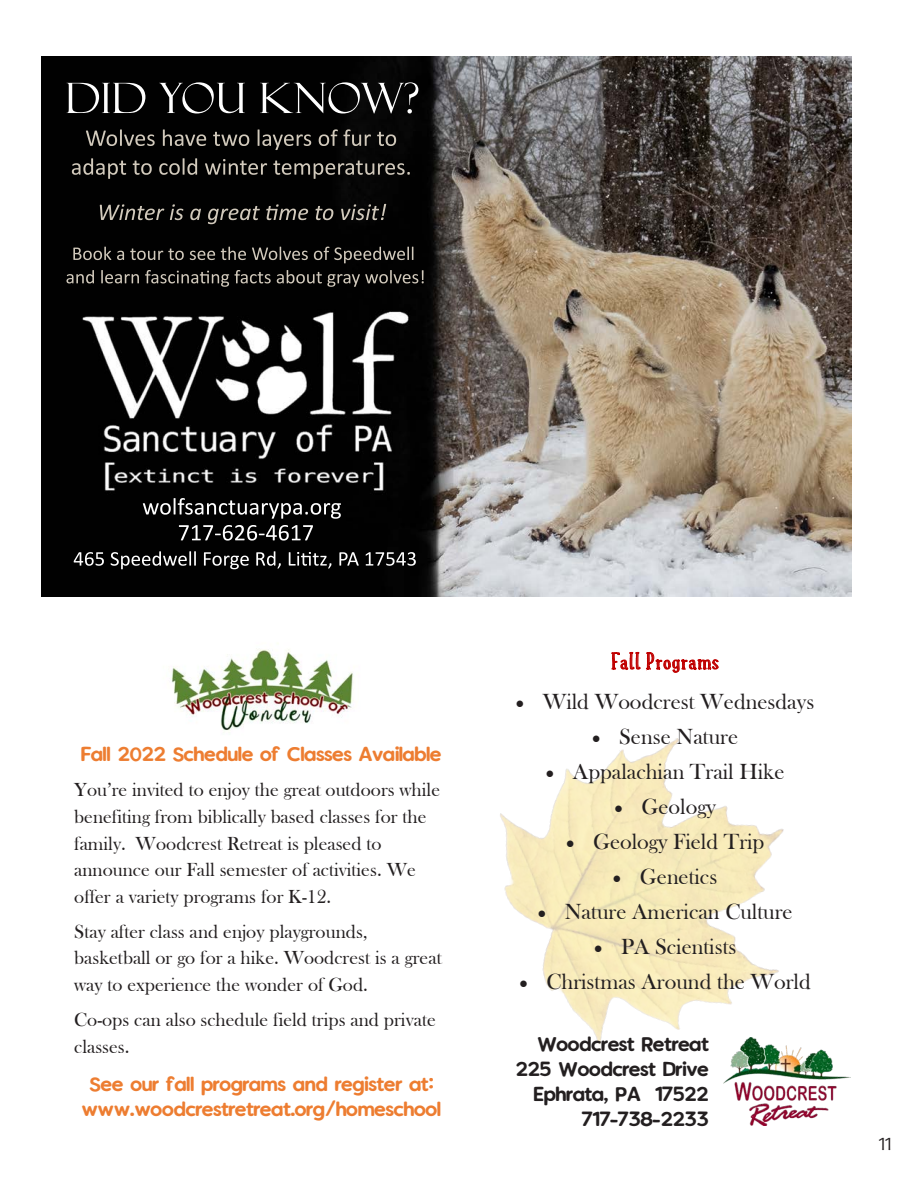
<style>
.page{position:relative;width:918px;height:1188px;background:#fff}
.page>*{position:absolute;margin:0;border:0;box-sizing:border-box;transform-origin:0 0}
.t1{font:22.5px "Bask Old Face";color:#231f20}
.t2{font:22.5px "FRESH TEA Demo";letter-spacing:.04em;color:#c00000}
.t3{font:19.5px/26.5px "Bask Old Face";color:#231f20}
.t4{font:18px "Private Sans";color:#231f20}
.t5{font:16.65px "Vanilla Extract";color:#ed7d31}
.t6{font:16.5px "Vanilla Extract";color:#ed7d31}
.t7{font:16.5px/25px "Vanilla Extract";color:#231f20;text-align:right}
</style>
<div class="page">
<img style="left:458px;top:56px;width:393px;height:540px">
<img style="left:41px;top:56px;width:417px;height:540px">
<img style="left:171px;top:643px;width:182px;height:87px">
<img style="left:500px;top:738px;width:284px;height:306px">
<img style="left:723px;top:1038px;width:127px;height:88px">
<p class="t6" style="left:82px;top:742px;width:362px">Fall 2022 Schedule of Classes Available</p>
<p class="t3" style="left:74px;top:777px;width:367px">You’re invited to enjoy the great outdoors while benefiting from biblically based classes for the family. Woodcrest Retreat is pleased to announce our Fall semester of activities. We offer a variety programs for K-12.</p>
<p class="t3" style="left:74px;top:919px;width:369px">Stay after class and enjoy playgrounds, basketball or go for a hike. Woodcrest is a great way to experience the wonder of God.</p>
<p class="t3" style="left:74px;top:1007px;width:363px">Co-ops can also schedule field trips and private classes.</p>
<p class="t6" style="left:90px;top:1073px;width:345px">See our fall programs and register at:</p>
<p class="t5" style="left:82px;top:1098px;width:361px">www.woodcrestretreat.org/homeschool</p>
<p class="t2" style="left:611px;top:649px;width:109px">Fall Programs</p>
<p class="t1" style="left:516px;top:689px;width:300px">• Wild Woodcrest Wednesdays</p>
<p class="t1" style="left:592px;top:724px;width:147px">• Sense Nature</p>
<p class="t1" style="left:546px;top:759px;width:240px">• Appalachian Trail Hike</p>
<p class="t1" style="left:615px;top:794px;width:103px">• Geology</p>
<p class="t1" style="left:566px;top:829px;width:200px">• Geology Field Trip</p>
<p class="t1" style="left:613px;top:864px;width:106px">• Genetics</p>
<p class="t1" style="left:538px;top:899px;width:256px">• Nature American Culture</p>
<p class="t1" style="left:594px;top:934px;width:144px">• PA Scientists</p>
<p class="t1" style="left:520px;top:969px;width:293px">• Christmas Around the World</p>
<p class="t7" style="left:516px;top:1031px;width:195px">Woodcrest Retreat<br>225 Woodcrest Drive<br>Ephrata, PA 17522<br>717-738-2233</p>
<p class="t4" style="left:879px;top:1132px;width:14px">11</p>
</div>
